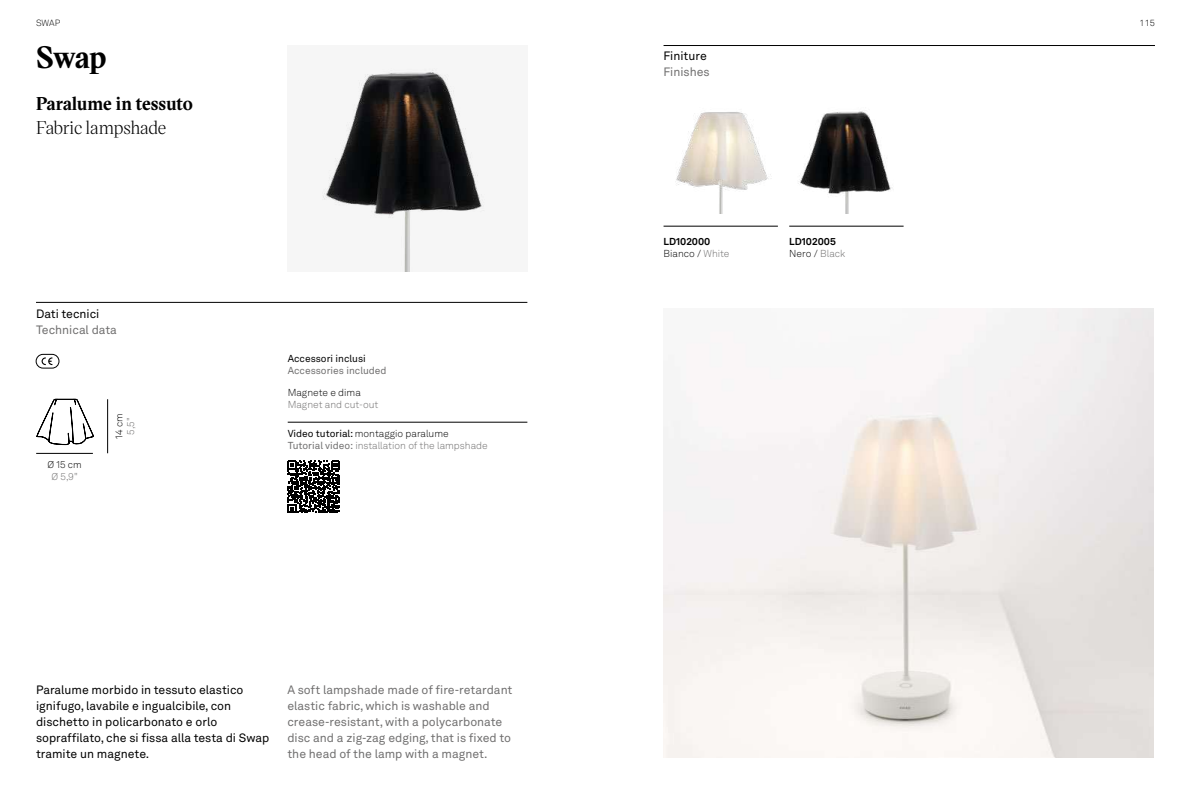
<style>
.page{position:relative;width:1191px;height:794px;background:#fff}
.page>*{position:absolute;margin:0;border:0;box-sizing:border-box;transform-origin:0 0}
.t1{font:700 30px "Victor Serif";color:#000}
.t2{font:700 18px "Victor Serif";letter-spacing:-.005em;color:#000}
.t3{font:18px "Victor Serif";letter-spacing:-.015em;color:#000}
.t4{font:12px/16px "Akkurat LL";color:#706f6f}
.t5{font:12px/16px "Akkurat LL";color:#000}
.t6{font:300 10px/12px "Akkurat LL";color:#706f6f}
.t7{font:700 10px/12px "Akkurat LL";color:#000}
.t8{font:10px "Akkurat LL";color:#706f6f}
.t9{font:10px "Akkurat LL";color:#000}
.t10{font:300 10px "Akkurat LL";color:#000}
.t11{font:300 9.8px "Akkurat LL";color:#000}
.t12{font:300 9.8px "Akkurat LL";color:#706f6f}
.t13{font:300 9px "Akkurat";color:#000}
.s1{font-weight:400;color:#000}
.s2{color:#000}
.s3{font-weight:400}
.s4{font-weight:300}
.s5{font-weight:300;color:#706f6f}
</style>
<div class="page">
<img style="left:322px;top:68px;width:163px;height:203px">
<img style="left:798px;top:111px;width:94px;height:102px">
<img style="left:675px;top:112px;width:96px;height:102px">
<img style="left:663px;top:308px;width:490px;height:450px">
<hr style="left:663px;top:45px;width:492px;height:1px;background:#000">
<hr style="left:663px;top:226px;width:115px;height:1px;background:#000">
<hr style="left:789px;top:226px;width:114px;height:1px;background:#000">
<hr style="left:36px;top:453px;width:57px;height:1px;background:#000">
<hr style="left:107px;top:399px;width:1px;height:54px;background:#000">
<svg style="left:36px;top:399px;width:57px;height:46px"></svg>
<hr style="left:36px;top:302px;width:491px;height:1px;background:#000">
<div style="left:36px;top:354px;width:23px;height:14px;border:1px solid #000;border-radius:7px"></div>
<svg style="left:42px;top:357px;width:10px;height:8px"></svg>
<hr style="left:288px;top:422px;width:239px;height:1px;background:#000">
<svg style="left:287px;top:460px;width:53px;height:53px"></svg>
<p class="t13" style="left:36px;top:18px;width:26px">SWAP</p>
<h1 class="t1" style="left:36px;top:37px;width:72px">Swap</h1>
<p class="t5" style="left:663px;top:48px;width:45px">Finiture</p>
<p class="t4" style="left:663px;top:64px;width:48px">Finishes</p>
<h2 class="t2" style="left:36px;top:91px;width:158px">Paralume in tessuto</h2>
<h2 class="t3" style="left:36px;top:115px;width:132px">Fabric lampshade</h2>
<p class="t5" style="left:36px;top:305px;width:65px">Dati tecnici</p>
<p class="t4" style="left:36px;top:321px;width:82px">Technical data</p>
<p class="t11" style="left:47px;top:458px;width:36px">Ø 15 cm</p>
<p class="t12" style="left:51px;top:469px;width:28px">Ø 5,9"</p>
<p class="t11" style="left:112px;top:439px;width:27px;rotate:-90deg">14 cm</p>
<p class="t12" style="left:124px;top:435px;width:19px;rotate:-90deg">5,5"</p>
<p class="t9" style="left:288px;top:351px;width:80px">Accessori inclusi</p>
<p class="t8" style="left:288px;top:363px;width:100px">Accessories included</p>
<p class="t10" style="left:288px;top:385px;width:75px">Magnete e dima</p>
<p class="t6" style="left:288px;top:398px;width:92px">Magnet and cut-out</p>
<p class="t6" style="left:288px;top:427px;width:201px"><span class="s1">Video tutorial:</span> <span class="s2">montaggio paralume<br></span><span class="s3">Tutorial video:</span> installation of the lampshade</p>
<p class="t5" style="left:36px;top:681px;width:235px">Paralume morbido in tessuto elastico ignifugo, lavabile e ingualcibile, con dischetto in policarbonato e orlo sopraffilato, che si fissa alla testa di Swap tramite un magnete.</p>
<p class="t4" style="left:287px;top:681px;width:227px">A soft lampshade made of fire-retardant elastic fabric, which is washable and crease-resistant, with a polycarbonate disc and a zig-zag edging, that is fixed to the head of the lamp with a magnet.</p>
<p class="t7" style="left:663px;top:235px;width:67px">LD102000<br><span class="s4">Bianco /</span> <span class="s5">White</span></p>
<p class="t7" style="left:789px;top:235px;width:58px">LD102005<br><span class="s4">Nero /</span> <span class="s5">Black</span></p>
<p class="t13" style="left:1139px;top:18px;width:17px">115</p>
</div>
